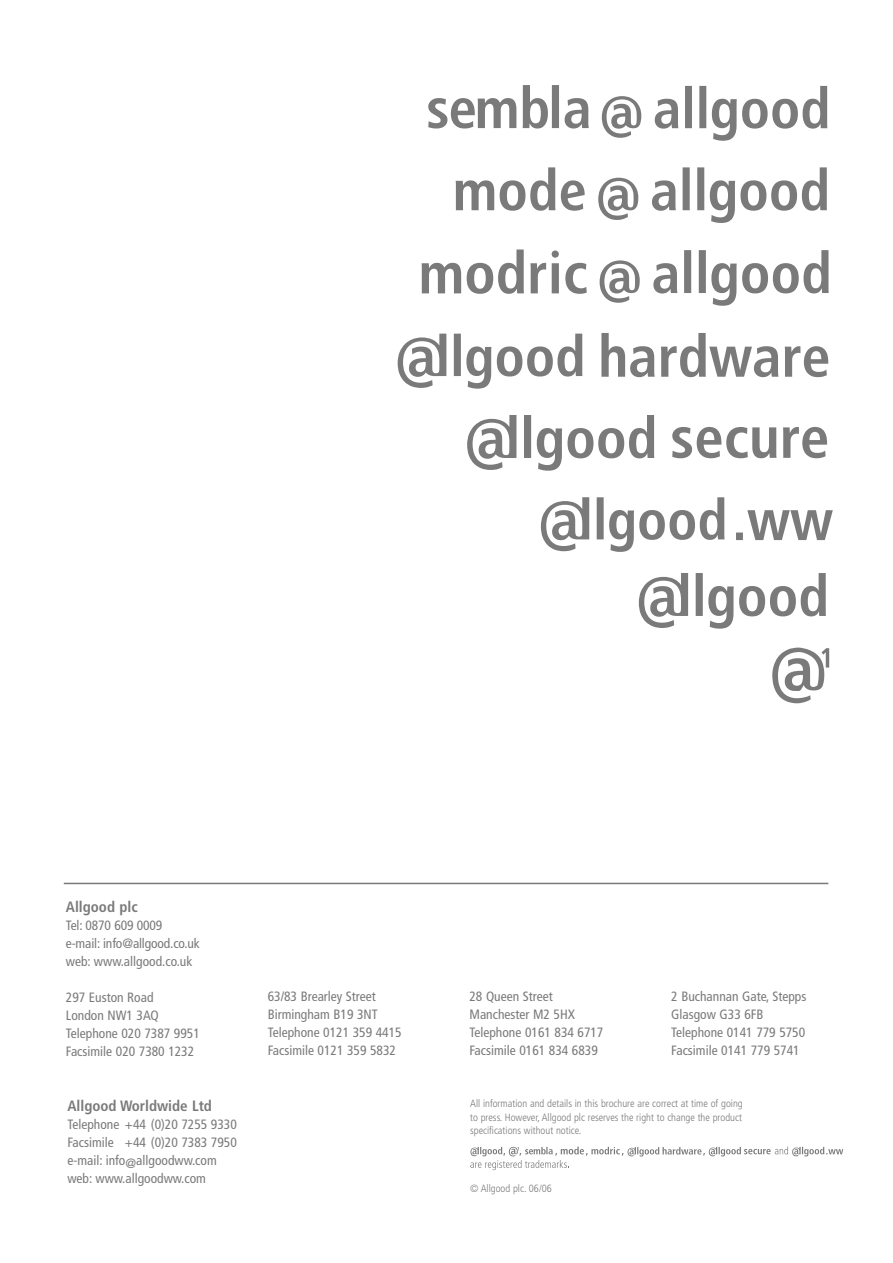
<style>
.page{position:relative;width:893px;height:1263px;background:#fff}
.page>*{position:absolute;margin:0;border:0;box-sizing:border-box;transform-origin:0 0}
.t1{font:700 condensed 15px "Frutiger";color:#7b7a7a}
.t2{font:condensed 13.5px/18px "Frutiger";color:#7b7a7a}
.t3{font:300 condensed 10.5px/13.5px "Frutiger";color:#7b7a7a;text-align:justify}
</style>
<div class="page">
<svg style="left:470px;top:1146px;width:373px;height:24px"></svg>
<svg style="left:428px;top:85px;width:399px;height:56px"></svg>
<svg style="left:456px;top:167px;width:371px;height:56px"></svg>
<svg style="left:422px;top:249px;width:407px;height:57px"></svg>
<svg style="left:398px;top:333px;width:430px;height:56px"></svg>
<svg style="left:467px;top:415px;width:360px;height:56px"></svg>
<svg style="left:639px;top:573px;width:187px;height:56px"></svg>
<svg style="left:772px;top:647px;width:57px;height:56px"></svg>
<svg style="left:541px;top:497px;width:292px;height:55px"></svg>
<hr style="left:64px;top:883px;width:764px;height:1px;background:#7b7a7a">
<p class="t1" style="left:66px;top:898px;width:73px">Allgood plc</p>
<p class="t2" style="left:66px;top:916px;width:135px">Tel: 0870 609 0009 e-mail: info@allgood.co.uk web: www.allgood.co.uk</p>
<p class="t2" style="left:66px;top:988px;width:135px">297 Euston Road<br>London NW1 3AQ<br>Telephone 020 7387 9951<br>Facsimile 020 7380 1232</p>
<p class="t2" style="left:268px;top:987px;width:135px">63/83 Brearley Street<br>Birmingham B19 3NT<br>Telephone 0121 359 4415<br>Facsimile 0121 359 5832</p>
<p class="t2" style="left:469px;top:987px;width:135px">28 Queen Street<br>Manchester M2 5HX<br>Telephone 0161 834 6717<br>Facsimile 0161 834 6839</p>
<p class="t2" style="left:671px;top:987px;width:137px">2 Buchannan Gate, Stepps<br>Glasgow G33 6FB<br>Telephone 0141 779 5750<br>Facsimile 0141 779 5741</p>
<p class="t1" style="left:67px;top:1097px;width:146px">Allgood Worldwide Ltd</p>
<p class="t2" style="left:67px;top:1116px;width:171px">Telephone +44 (0)20 7255 9330<br>Facsimile +44 (0)20 7383 7950 e-mail: info@allgoodww.com web: www.allgoodww.com</p>
<p class="t3" style="left:470px;top:1097px;width:274px">All information and details in this brochure are correct at time of going to press. However, Allgood plc reserves the right to change the product specifications without notice.</p>
<p class="t3" style="left:470px;top:1182px;width:83px">© Allgood plc. 06/06</p>
</div>
